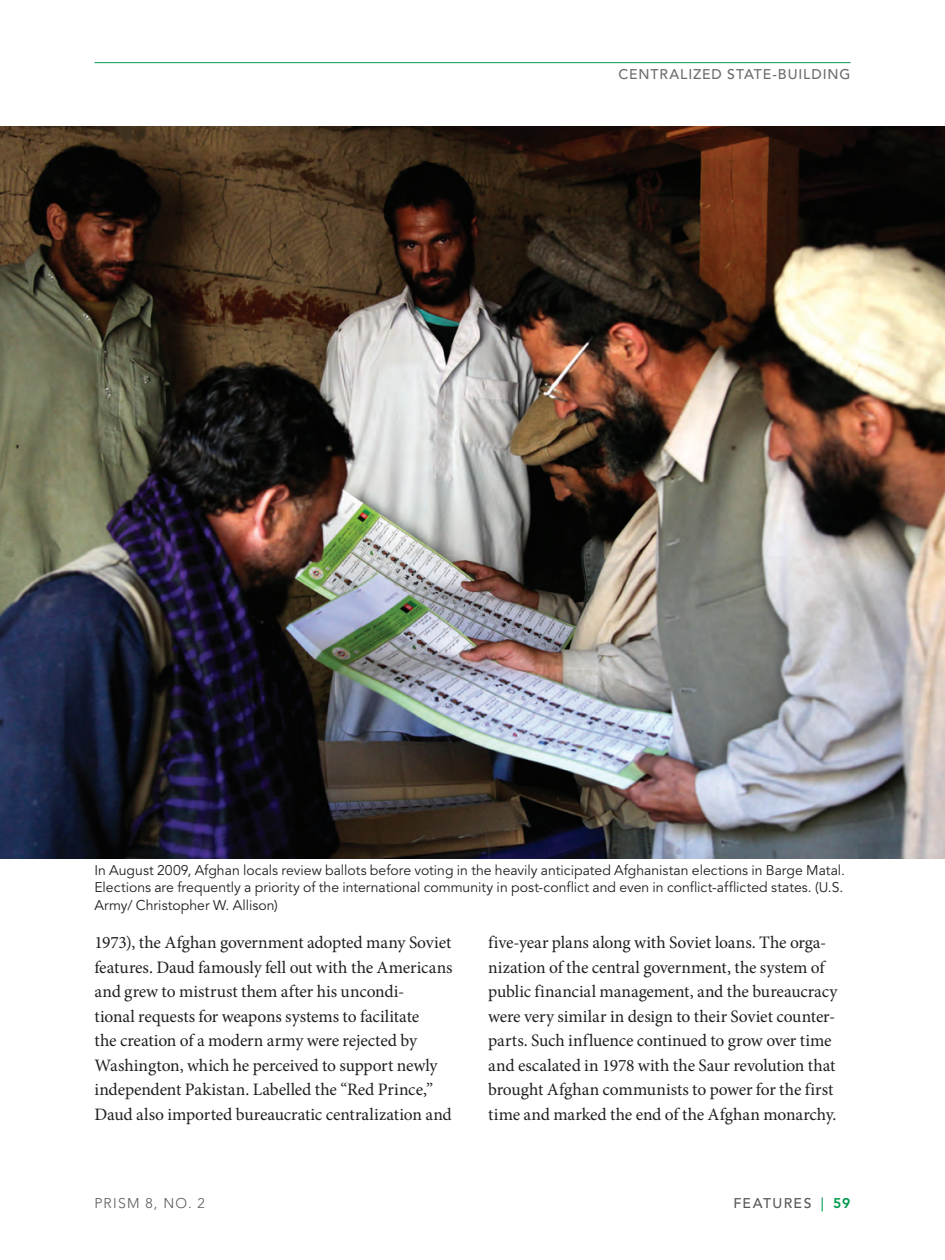
<style>
.page{position:relative;width:945px;height:1260px;background:#fff}
.page>*{position:absolute;margin:0;border:0;box-sizing:border-box;transform-origin:0 0}
.Body_TXT{font:17.5px/24.5px "Minion Pro";letter-spacing:-.005em;color:#231f20}
.Caption_black{font:14px/17.5px "Avenir LT Std";color:#231f20}
.t1{font:500 14px "Avenir LT Std";letter-spacing:.065em;color:#6c6d70}
.t2{font:300 14px "Avenir LT Std";letter-spacing:.085em;color:#57585a}
.t3{font:500 14px "Avenir LT Std";letter-spacing:.1em;color:#57585a}
.s1{color:#00994c}
.s2{font-weight:800;color:#00994c}
</style>
<div class="page">
<hr style="left:94px;top:62px;width:756px;height:1px;background:#00994c">
<img style="left:0;top:126px;width:945px;height:733px">
<p class="t1" style="left:618px;top:66px;width:234px">CENTRALIZED STATE-BUILDING</p>
<p class="Caption_black" style="left:94px;top:862px;width:752px">In August 2009, Afghan locals review ballots before voting in the heavily anticipated Afghanistan elections in Barge Matal.<br>Elections are frequently a priority of the international community in post-conflict and even in conflict-afflicted states. (U.S.<br>Army/ Christopher W. Allison)</p>
<p class="Body_TXT" style="left:94px;top:930px;width:360px">1973), the Afghan government adopted many Soviet features. Daud famously fell out with the Americans and grew to mistrust them after his uncondi-<br>tional requests for weapons systems to facilitate<br>the creation of a modern army were rejected by Washington, which he perceived to support newly independent Pakistan. Labelled the “Red Prince,” Daud also imported bureaucratic centralization and</p>
<p class="Body_TXT" style="left:488px;top:930px;width:351px">five-year plans along with Soviet loans. The orga&shy;nization of the central government, the system of public financial management, and the bureaucracy were very similar in design to their Soviet counter&shy;parts. Such influence continued to grow over time and escalated in 1978 with the Saur revolution that brought Afghan communists to power for the first time and marked the end of the Afghan monarchy.</p>
<p class="t2" style="left:94px;top:1195px;width:112px">PRISM 8, NO. 2</p>
<p class="t3" style="left:733px;top:1195px;width:119px">FEATURES <span class="s1">|</span> <span class="s2">59</span></p>
</div>
